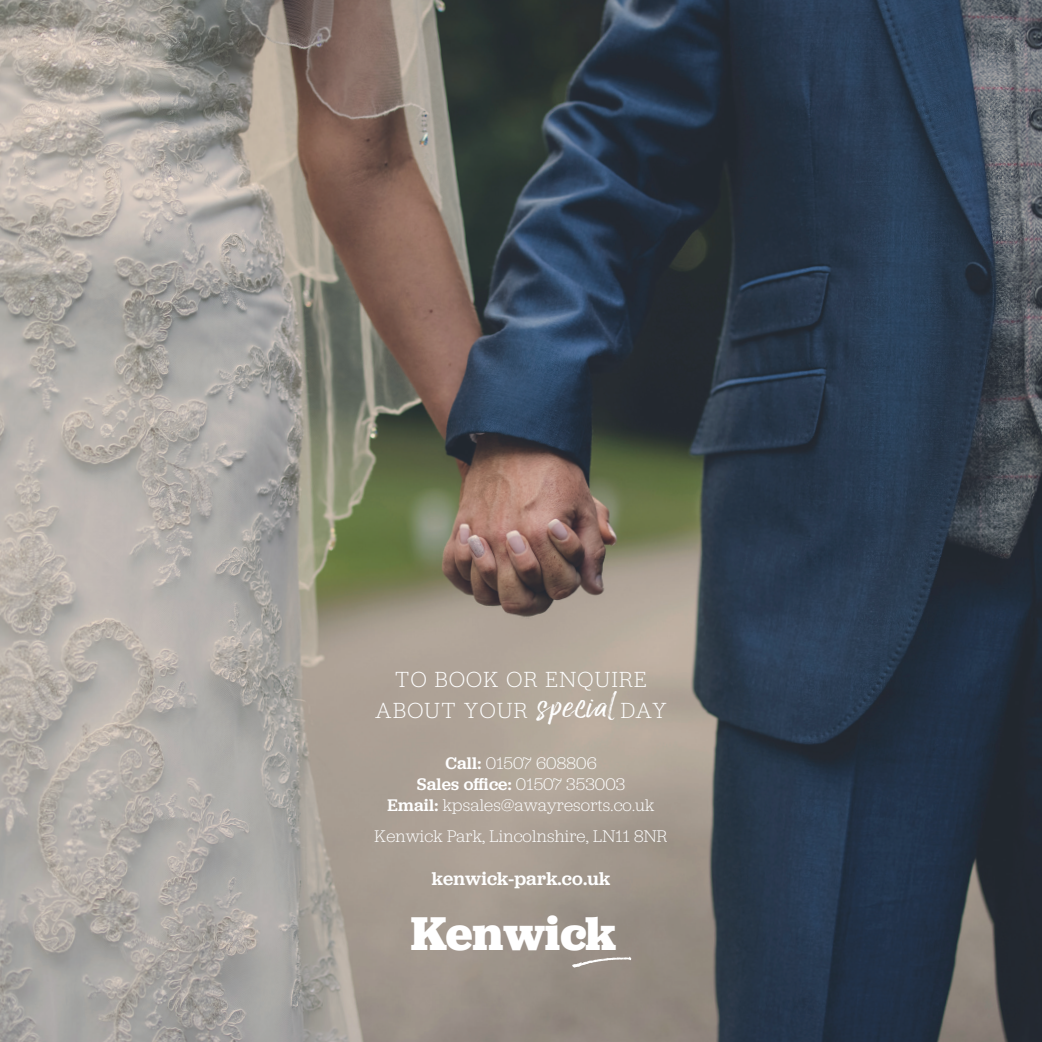
<style>
.page{position:relative;width:1042px;height:1042px;background:#fff}
.page>*{position:absolute;margin:0;border:0;box-sizing:border-box;transform-origin:0 0}
.t1{font:700 49.35px "Jubilat";color:#fff}
.t2{font:300 22.75px/31.5px "Jubilat";letter-spacing:.06em;color:#fff;text-align:center}
.t3{font:500 19.25px "Jubilat";letter-spacing:.01em;color:#fff}
.t4{font:300 17.5px/21px "Jubilat";letter-spacing:.01em;color:#fff;text-align:center}
.s1{font-family:"Lucky Fellas";font-weight:400;font-size:42px}
.s2{font-weight:500}
</style>
<div class="page">
<img style="left:0;top:0;width:1042px;height:1042px">
<svg style="left:572px;top:956px;width:59px;height:11px"></svg>
<h2 class="t2" style="left:375px;top:663px;width:293px">TO BOOK OR ENQUIRE<br>ABOUT YOUR <span class="s1">special</span> DAY</h2>
<p class="t4" style="left:387px;top:752px;width:268px"><span class="s2">Call:</span> 01507 608806<br><span class="s2">Sales office:</span> 01507 353003<br><span class="s2">Email:</span> kpsales@awayresorts.co.uk</p>
<p class="t4" style="left:375px;top:825px;width:294px">Kenwick Park, Lincolnshire, LN11 8NR</p>
<p class="t3" style="left:432px;top:866px;width:180px">kenwick-park.co.uk</p>
<h1 class="t1" style="left:411px;top:902px;width:207px">Kenwick</h1>
</div>
